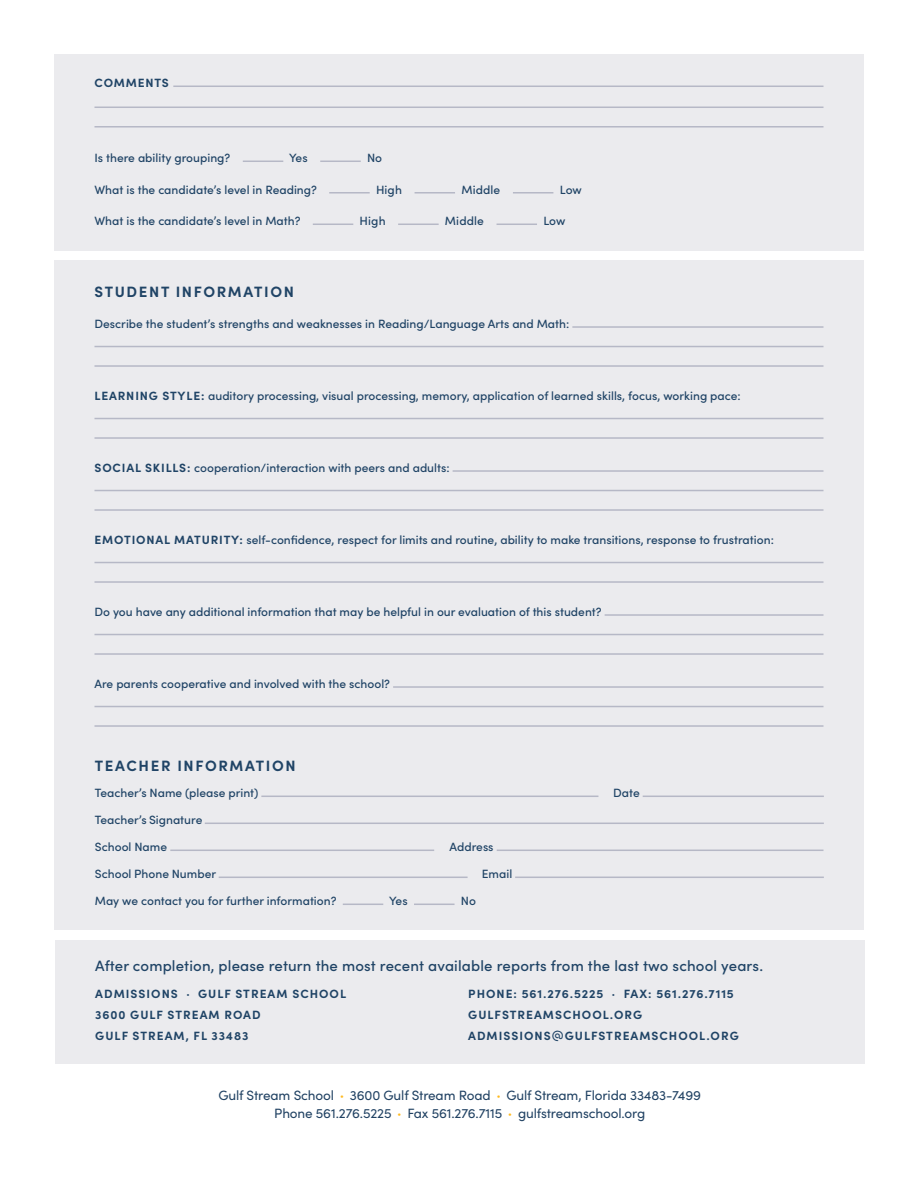
<style>
.page{position:relative;width:918px;height:1188px;background:#fff}
.page>*{position:absolute;margin:0;border:0;box-sizing:border-box;transform-origin:0 0}
.t1{font:500 15px "Sofia Pro";letter-spacing:.01em;color:#204466}
.t2{font:700 15px "Sofia Pro";letter-spacing:.11em;color:#204466}
.t3{font:13.5px/18px "Sofia Pro";letter-spacing:-.01em;color:#214263;text-align:center}
.t4{font:500 12px "Sofia Pro";color:#204466}
.t5{font:700 12px/21px "Sofia Pro";letter-spacing:.085em;color:#204466}
.s1{font-weight:700}
.s2{font-weight:900;color:#ffba1f}
</style>
<div class="page">
<div style="left:54px;top:54px;width:810px;height:196px;background:#ebebee"></div>
<hr style="left:173px;top:86px;width:651px;height:1px;background:#b6b8c6">
<hr style="left:94px;top:107px;width:730px;height:1px;background:#b6b8c6">
<hr style="left:94px;top:126px;width:730px;height:2px;background:#b6b8c6">
<hr style="left:243px;top:161px;width:40px;height:1px;background:#b6b8c6">
<hr style="left:320px;top:161px;width:41px;height:1px;background:#b6b8c6">
<hr style="left:329px;top:192px;width:41px;height:2px;background:#b6b8c6">
<hr style="left:415px;top:192px;width:40px;height:2px;background:#b6b8c6">
<hr style="left:513px;top:192px;width:40px;height:2px;background:#b6b8c6">
<hr style="left:313px;top:224px;width:40px;height:1px;background:#b6b8c6">
<hr style="left:398px;top:224px;width:41px;height:1px;background:#b6b8c6">
<hr style="left:497px;top:224px;width:40px;height:1px;background:#b6b8c6">
<div style="left:55px;top:260px;width:809px;height:670px;background:#ebebee"></div>
<hr style="left:572px;top:326px;width:251px;height:2px;background:#b6b8c6">
<hr style="left:94px;top:346px;width:730px;height:1px;background:#b6b8c6">
<hr style="left:94px;top:365px;width:730px;height:2px;background:#b6b8c6">
<hr style="left:94px;top:418px;width:730px;height:1px;background:#b6b8c6">
<hr style="left:94px;top:437px;width:730px;height:2px;background:#b6b8c6">
<hr style="left:453px;top:470px;width:371px;height:2px;background:#b6b8c6">
<hr style="left:94px;top:490px;width:730px;height:1px;background:#b6b8c6">
<hr style="left:94px;top:509px;width:730px;height:2px;background:#b6b8c6">
<hr style="left:94px;top:562px;width:730px;height:1px;background:#b6b8c6">
<hr style="left:94px;top:581px;width:730px;height:2px;background:#b6b8c6">
<hr style="left:605px;top:614px;width:219px;height:2px;background:#b6b8c6">
<hr style="left:94px;top:634px;width:730px;height:1px;background:#b6b8c6">
<hr style="left:94px;top:653px;width:730px;height:2px;background:#b6b8c6">
<hr style="left:393px;top:686px;width:431px;height:2px;background:#b6b8c6">
<hr style="left:94px;top:706px;width:730px;height:1px;background:#b6b8c6">
<hr style="left:94px;top:725px;width:730px;height:2px;background:#b6b8c6">
<hr style="left:261px;top:796px;width:337px;height:1px;background:#b6b8c6">
<hr style="left:643px;top:796px;width:181px;height:1px;background:#b6b8c6">
<hr style="left:205px;top:823px;width:619px;height:1px;background:#b6b8c6">
<hr style="left:170px;top:850px;width:264px;height:1px;background:#b6b8c6">
<hr style="left:497px;top:850px;width:327px;height:1px;background:#b6b8c6">
<hr style="left:219px;top:877px;width:249px;height:1px;background:#b6b8c6">
<hr style="left:515px;top:877px;width:309px;height:1px;background:#b6b8c6">
<hr style="left:343px;top:904px;width:40px;height:1px;background:#b6b8c6">
<hr style="left:414px;top:904px;width:41px;height:1px;background:#b6b8c6">
<div style="left:55px;top:941px;width:810px;height:123px;background:#ebebee"></div>
<p class="t5" style="left:95px;top:71px;width:76px">COMMENTS</p>
<p class="t4" style="left:94px;top:149px;width:137px">Is there ability grouping?</p>
<p class="t4" style="left:289px;top:149px;width:20px">Yes</p>
<p class="t4" style="left:367px;top:149px;width:17px">No</p>
<p class="t4" style="left:94px;top:180px;width:224px">What is the candidate’s level in Reading?</p>
<p class="t4" style="left:376px;top:180px;width:27px">High</p>
<p class="t4" style="left:461px;top:180px;width:40px">Middle</p>
<p class="t4" style="left:560px;top:180px;width:24px">Low</p>
<p class="t4" style="left:94px;top:212px;width:208px">What is the candidate’s level in Math?</p>
<p class="t4" style="left:360px;top:212px;width:27px">High</p>
<p class="t4" style="left:445px;top:212px;width:40px">Middle</p>
<p class="t4" style="left:543px;top:212px;width:24px">Low</p>
<p class="t2" style="left:95px;top:280px;width:201px">STUDENT INFORMATION</p>
<p class="t4" style="left:94px;top:315px;width:476px">Describe the student’s strengths and weaknesses in Reading/Language Arts and Math:</p>
<p class="t4" style="left:95px;top:387px;width:648px"><span class="s1">LEARNING STYLE:</span> auditory processing, visual processing, memory, application of learned skills, focus, working pace:</p>
<p class="t4" style="left:95px;top:459px;width:357px"><span class="s1">SOCIAL SKILLS:</span> cooperation/interaction with peers and adults:</p>
<p class="t4" style="left:95px;top:531px;width:681px"><span class="s1">EMOTIONAL MATURITY:</span> self-confidence, respect for limits and routine, ability to make transitions, response to frustration:</p>
<p class="t4" style="left:94px;top:603px;width:509px">Do you have any additional information that may be helpful in our evaluation of this student?</p>
<p class="t4" style="left:94px;top:675px;width:297px">Are parents cooperative and involved with the school?</p>
<p class="t2" style="left:95px;top:754px;width:202px">TEACHER INFORMATION</p>
<p class="t4" style="left:95px;top:784px;width:165px">Teacher’s Name (please print)</p>
<p class="t4" style="left:613px;top:784px;width:28px">Date</p>
<p class="t4" style="left:95px;top:811px;width:109px">Teacher’s Signature</p>
<p class="t4" style="left:95px;top:838px;width:74px">School Name</p>
<p class="t4" style="left:450px;top:838px;width:46px">Address</p>
<p class="t4" style="left:95px;top:865px;width:123px">School Phone Number</p>
<p class="t4" style="left:482px;top:865px;width:32px">Email</p>
<p class="t4" style="left:95px;top:892px;width:243px">May we contact you for further information?</p>
<p class="t4" style="left:389px;top:892px;width:20px">Yes</p>
<p class="t4" style="left:461px;top:892px;width:17px">No</p>
<p class="t1" style="left:95px;top:955px;width:669px">After completion, please return the most recent available reports from the last two school years.</p>
<p class="t5" style="left:95px;top:983px;width:252px">ADMISSIONS · GULF STREAM SCHOOL<br>3600 GULF STREAM ROAD<br>GULF STREAM, FL 33483</p>
<p class="t5" style="left:468px;top:983px;width:272px">PHONE: 561.276.5225 · FAX: 561.276.7115<br>GULFSTREAMSCHOOL.ORG<br>ADMISSIONS@GULFSTREAMSCHOOL.ORG</p>
<p class="t3" style="left:219px;top:1085px;width:484px">Gulf Stream School <span class="s2">·</span> 3600 Gulf Stream Road <span class="s2">·</span> Gulf Stream, Florida 33483-7499<br>Phone 561.276.5225 <span class="s2">·</span> Fax 561.276.7115 <span class="s2">·</span> gulfstreamschool.org</p>
</div>
